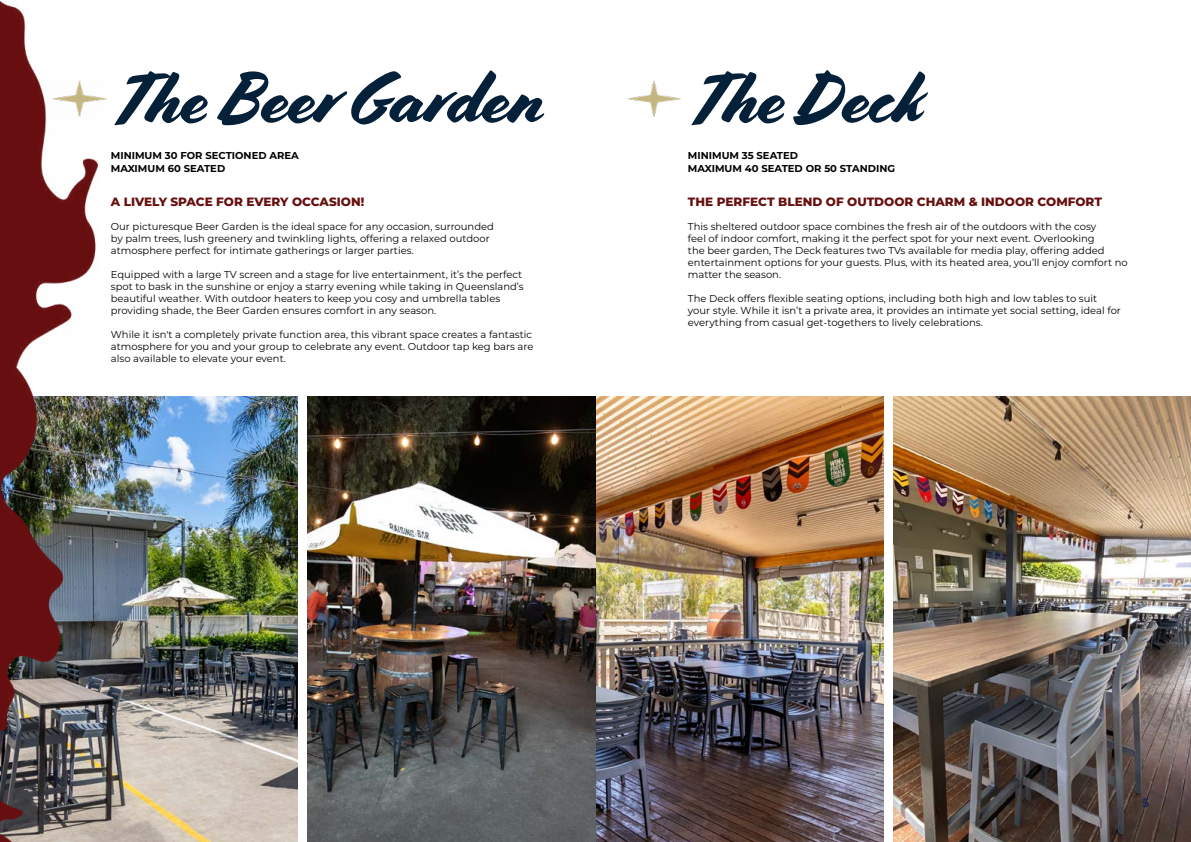
<style>
.page{position:relative;width:1191px;height:842px;background:#fff}
.page>*{position:absolute;margin:0;border:0;box-sizing:border-box;transform-origin:0 0}
.t1{font:72px "Cortado";color:#05213a}
.t2{font:800 12px "Montserrat";color:#670f0f}
.t3{font:700 12px "Montserrat";color:#1a2a53}
.t4{font:10px/12px "Montserrat";color:#000}
.t5{font:700 10px/12.5px "Montserrat";color:#000}
</style>
<div class="page">
<img style="left:308px;top:396px;width:576px;height:446px">
<img style="left:893px;top:396px;width:298px;height:446px">
<img style="left:98px;top:396px;width:200px;height:446px">
<img style="left:0;top:1px;width:98px;height:841px">
<img style="left:627px;top:80px;width:54px;height:37px">
<img style="left:53px;top:80px;width:53px;height:37px">
<h1 class="t1" style="left:111px;top:57px;width:437px">The Beer Garden</h1>
<h1 class="t1" style="left:688px;top:57px;width:237px">The Deck</h1>
<p class="t5" style="left:111px;top:149px;width:189px">MINIMUM 30 FOR SECTIONED AREA<br>MAXIMUM 60 SEATED</p>
<p class="t5" style="left:688px;top:149px;width:209px">MINIMUM 35 SEATED<br>MAXIMUM 40 SEATED OR 50 STANDING</p>
<p class="t2" style="left:111px;top:193px;width:255px">A LIVELY SPACE FOR EVERY OCCASION!</p>
<p class="t4" style="left:111px;top:220px;width:385px">Our picturesque Beer Garden is the ideal space for any occasion, surrounded by palm trees, lush greenery and twinkling lights, offering a relaxed outdoor atmosphere perfect for intimate gatherings or larger parties.</p>
<p class="t4" style="left:111px;top:268px;width:414px">Equipped with a large TV screen and a stage for live entertainment, it’s the perfect spot to bask in the sunshine or enjoy a starry evening while taking in Queensland’s beautiful weather. With outdoor heaters to keep you cosy and umbrella tables providing shade, the Beer Garden ensures comfort in any season.</p>
<p class="t4" style="left:111px;top:328px;width:424px">While it isn't a completely private function area, this vibrant space creates a fantastic atmosphere for you and your group to celebrate any event. Outdoor tap keg bars are also available to elevate your event.</p>
<p class="t2" style="left:688px;top:193px;width:415px">THE PERFECT BLEND OF OUTDOOR CHARM &amp; INDOOR COMFORT</p>
<p class="t4" style="left:688px;top:220px;width:441px">This sheltered outdoor space combines the fresh air of the outdoors with the cosy<br>feel of indoor comfort, making it the perfect spot for your next event. Overlooking<br>the beer garden, The Deck features two TVs available for media play, offering added entertainment options for your guests. Plus, with its heated area, you’ll enjoy comfort no matter the season.</p>
<p class="t4" style="left:688px;top:292px;width:434px">The Deck offers flexible seating options, including both high and low tables to suit your style. While it isn’t a private area, it provides an intimate yet social setting, ideal for everything from casual get-togethers to lively celebrations.</p>
<p class="t3" style="left:1142px;top:794px;width:9px">5</p>
</div>
